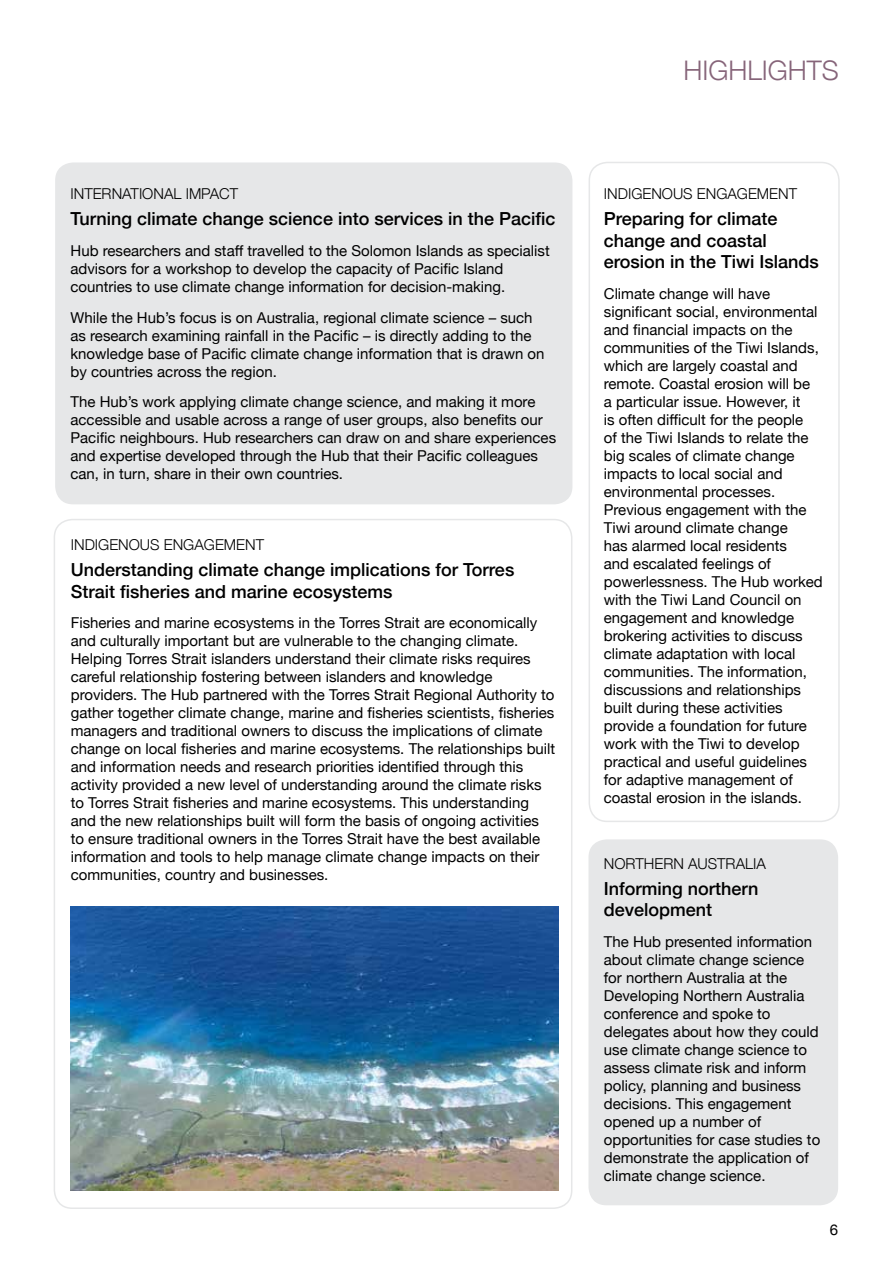
<style>
.page{position:relative;width:893px;height:1263px;background:#fff}
.page>*{position:absolute;margin:0;border:0;box-sizing:border-box;transform-origin:0 0}
.t1{font:300 27px "Helvetica Neue";color:#866479}
.t2{font:500 18px/21.6px "Helvetica Neue";color:#000}
.t3{font:15px/18px "Helvetica Neue";color:#000}
.t4{font:300 15px "Helvetica Neue";color:#000}
</style>
<div class="page">
<div style="left:55px;top:162px;width:517px;height:342px;background:#e6e7e8;border-radius:18px"></div>
<div style="left:589px;top:162px;width:251px;height:660px;border:2px solid #e6e7e8;border-radius:18px"></div>
<img style="left:71px;top:906px;width:487px;height:284px">
<div style="left:588px;top:839px;width:250px;height:366px;background:#e6e7e8;border-radius:18px"></div>
<p class="t4" style="left:71px;top:182px;width:169px">INTERNATIONAL IMPACT</p>
<p class="t2" style="left:71px;top:206px;width:486px">Turning climate change science into services in the Pacific</p>
<p class="t3" style="left:71px;top:242px;width:481px">Hub researchers and staff travelled to the Solomon Islands as specialist advisors for a workshop to develop the capacity of Pacific Island countries to use climate change information for decision-making.</p>
<p class="t3" style="left:71px;top:309px;width:475px">While the Hub’s focus is on Australia, regional climate science – such as research examining rainfall in the Pacific – is directly adding to the knowledge base of Pacific climate change information that is drawn on by countries across the region.</p>
<p class="t3" style="left:71px;top:394px;width:487px">The Hub’s work applying climate change science, and making it more accessible and usable across a range of user groups, also benefits our Pacific neighbours. Hub researchers can draw on and share experiences and expertise developed through the Hub that their Pacific colleagues can, in turn, share in their own countries.</p>
<p class="t4" style="left:71px;top:533px;width:195px">INDIGENOUS ENGAGEMENT</p>
<p class="t2" style="left:71px;top:557px;width:445px">Understanding climate change implications for Torres<br>Strait fisheries and marine ecosystems</p>
<p class="t3" style="left:71px;top:615px;width:486px">Fisheries and marine ecosystems in the Torres Strait are economically and culturally important but are vulnerable to the changing climate.<br>Helping Torres Strait islanders understand their climate risks requires careful relationship fostering between islanders and knowledge providers. The Hub partnered with the Torres Strait Regional Authority to gather together climate change, marine and fisheries scientists, fisheries managers and traditional owners to discuss the implications of climate change on local fisheries and marine ecosystems. The relationships built and information needs and research priorities identified through this activity provided a new level of understanding around the climate risks to Torres Strait fisheries and marine ecosystems. This understanding and the new relationships built will form the basis of ongoing activities to ensure traditional owners in the Torres Strait have the best available information and tools to help manage climate change impacts on their communities, country and businesses.</p>
<h1 class="t1" style="left:683px;top:49px;width:157px">HIGHLIGHTS</h1>
<p class="t4" style="left:604px;top:182px;width:195px">INDIGENOUS ENGAGEMENT</p>
<p class="t2" style="left:604px;top:206px;width:217px">Preparing for climate change and coastal erosion in the Tiwi Islands</p>
<p class="t3" style="left:604px;top:286px;width:220px">Climate change will have significant social, environmental and financial impacts on the communities of the Tiwi Islands, which are largely coastal and remote. Coastal erosion will be<br>a particular issue. However, it<br>is often difficult for the people<br>of the Tiwi Islands to relate the big scales of climate change impacts to local social and environmental processes.<br>Previous engagement with the<br>Tiwi around climate change<br>has alarmed local residents<br>and escalated feelings of powerlessness. The Hub worked with the Tiwi Land Council on engagement and knowledge brokering activities to discuss climate adaptation with local communities. The information, discussions and relationships built during these activities provide a foundation for future work with the Tiwi to develop practical and useful guidelines for adaptive management of coastal erosion in the islands.</p>
<p class="t4" style="left:604px;top:851px;width:164px">NORTHERN AUSTRALIA</p>
<p class="t2" style="left:604px;top:876px;width:156px">Informing northern development</p>
<p class="t3" style="left:604px;top:933px;width:218px">The Hub presented information about climate change science for northern Australia at the<br>Developing Northern Australia conference and spoke to delegates about how they could use climate change science to assess climate risk and inform policy, planning and business decisions. This engagement opened up a number of opportunities for case studies to demonstrate the application of climate change science.</p>
<p class="t3" style="left:830px;top:1221px;width:10px">6</p>
</div>
